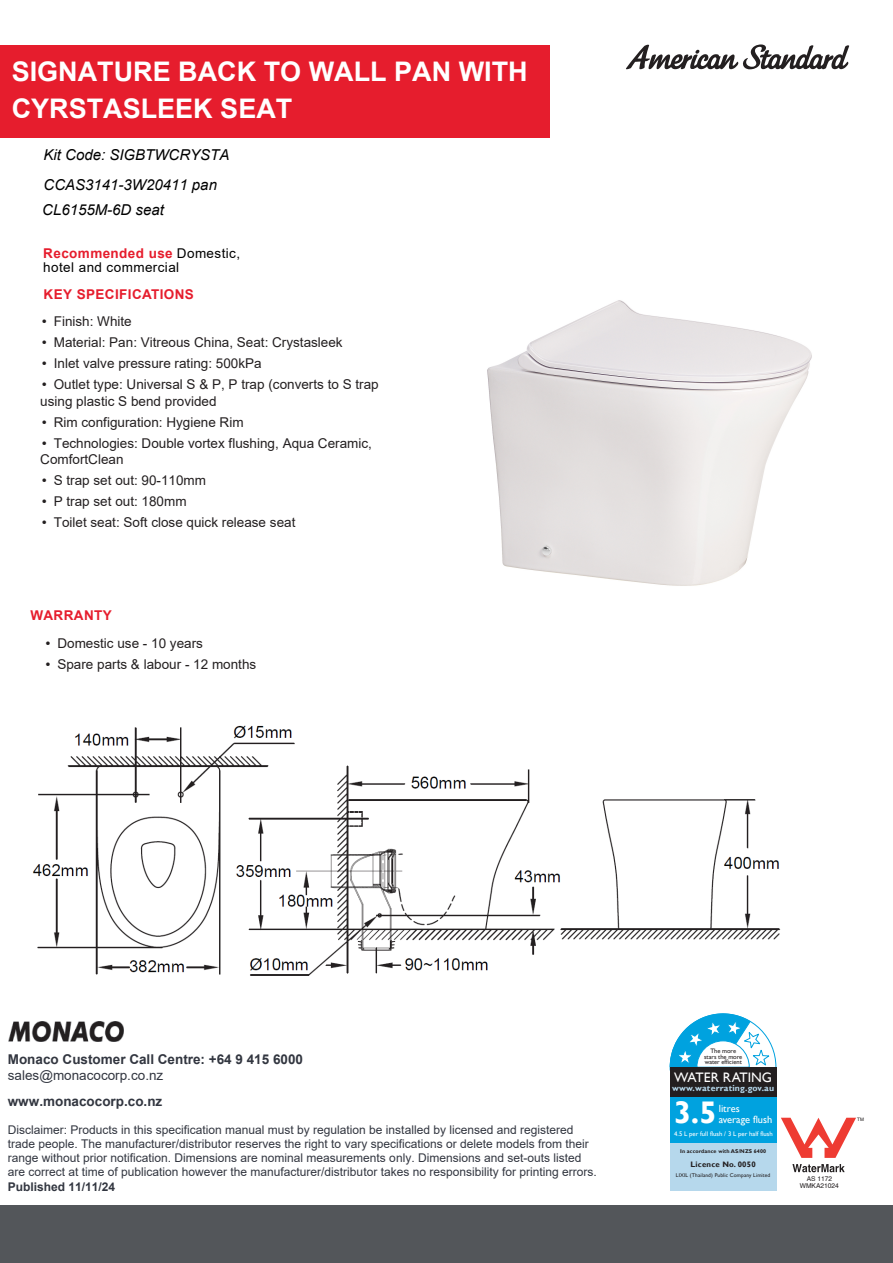
<style>
.page{position:relative;width:893px;height:1263px;background:#fff}
.page>*{position:absolute;margin:0;border:0;box-sizing:border-box;transform-origin:0 0}
.t1{font:700 31.2px "Gill Sans";color:#fff}
.t2{font:700 27px/37.2px "Arial";color:#fff}
.t3{font:italic 15px/24.5px "Arial";color:#000}
.t4{font:italic 15px "Arial";color:#000}
.t5{font:13.8px "Gill Sans";letter-spacing:-.01em;color:#fff}
.t6{font:13.5px/16.2px "Arial";color:#231f20}
.t7{font:13.5px/16.2px "Arial";color:#231f20}
.t8{font:700 13.5px "Arial";color:#323640}
.t9{font:13.5px/13.5px "Arial";letter-spacing:.03em;color:#000}
.t10{font:13.5px "Arial";color:#323640}
.t11{font:700 13.5px "Arial";letter-spacing:.03em;color:#e61d2d}
.t12{font:700 13.5px "Arial";letter-spacing:.03em;color:#e61d2d}
.t13{font:12px/14.1px "Arial";color:#323640}
.t14{font:700 12px "Arial";color:#323640}
.t15{font:10.35px/10.4px "Gill Sans";color:#fff}
.t16{font:700 8.7px "Gill Sans";letter-spacing:.02em;color:#b6d8ec}
.t17{font:700 7.95px "Gill Sans";letter-spacing:.02em;color:#231f20}
.t18{font:6.6px "Gill Sans";color:#fff}
.t19{font:6.6px "Helvetica";color:#231f20}
.t20{font:6.45px/5.4px "Gill Sans";letter-spacing:-.01em;color:#231f20;text-align:center}
.t21{font:5.4px "Gill Sans";letter-spacing:.02em;color:#231f20}
.t22{font:700 5.4px "Gill Sans";letter-spacing:.02em;color:#231f20}
.t23{font:4.65px "Helvetica";color:#231f20}
.s1{font-weight:700;color:#e61d2d}
.s2{font-family:"Gotham"}
.s3{font-style:inherit}
</style>
<div class="page">
<svg style="left:626px;top:44px;width:223px;height:25px"></svg>
<div style="left:0;top:1205px;width:893px;height:58px;background:#53565a"></div>
<div style="left:0;top:45px;width:549px;height:93px;background:#e61d2d"></div>
<svg style="left:781px;top:1118px;width:75px;height:40px"></svg>
<svg style="left:792px;top:1164px;width:53px;height:8px"></svg>
<div style="left:670px;top:1096px;width:106px;height:48px;background:#00a2df"></div>
<div style="left:670px;top:1144px;width:106px;height:47px;background:#b6d8ec"></div>
<div style="left:670px;top:1067px;width:106px;height:29px;background:#231f20"></div>
<svg style="left:670px;top:1014px;width:106px;height:53px"></svg>
<img style="left:487px;top:300px;width:325px;height:286px">
<img style="left:33px;top:725px;width:748px;height:251px">
<img style="left:8px;top:1022px;width:115px;height:20px">
<h2 class="t2" style="left:12px;top:53px;width:517px">SIGNATURE BACK TO WALL PAN WITH<br>CYRSTASLEEK SEAT</h2>
<p class="t4" style="left:44px;top:145px;width:187px">Kit Code: SIGBTWCRYSTA</p>
<p class="t3" style="left:42px;top:173px;width:176px">CCAS3141-3W20411 pan<br>CL6155M-6D seat</p>
<p class="t9" style="left:43px;top:246px;width:198px"><span class="s1">Recommended use</span> Domestic, hotel and commercial</p>
<p class="t11" style="left:44px;top:284px;width:152px">KEY SPECIFICATIONS</p>
<p class="t6" style="left:41px;top:313px;width:92px"><span class="s2">•</span> Finish: White</p>
<p class="t6" style="left:41px;top:334px;width:303px"><span class="s2">•</span> Material: Pan: Vitreous China, Seat: <span class="s3">Crystasleek</span></p>
<p class="t6" style="left:41px;top:355px;width:222px"><span class="s2">•</span> Inlet valve pressure rating: 500kPa</p>
<p class="t6" style="left:40px;top:376px;width:340px"><span class="s2">•</span> Outlet type: Universal S &amp; P, P trap (converts to S trap using plastic S bend provided</p>
<p class="t6" style="left:41px;top:414px;width:204px"><span class="s2">•</span> Rim configuration: Hygiene Rim</p>
<p class="t7" style="left:40px;top:435px;width:333px"><span class="s2">•</span> Technologies: Double vortex flushing, Aqua Ceramic,<br>ComfortClean</p>
<p class="t6" style="left:41px;top:472px;width:167px"><span class="s2">•</span> S trap set out: <span class="s3">90-110</span>mm</p>
<p class="t6" style="left:41px;top:493px;width:147px"><span class="s2">•</span> P trap set out: 180mm</p>
<p class="t6" style="left:41px;top:514px;width:256px"><span class="s2">•</span> Toilet seat: Soft close quick release seat</p>
<p class="t12" style="left:30px;top:606px;width:83px">WARRANTY</p>
<p class="t6" style="left:45px;top:635px;width:160px"><span class="s2">•</span> Domestic use - 10 years</p>
<p class="t6" style="left:45px;top:656px;width:213px"><span class="s2">•</span> Spare parts &amp; labour - 12 months</p>
<p class="t8" style="left:8px;top:1050px;width:297px">Monaco Customer Call Centre: +64 9 415 6000</p>
<p class="t10" style="left:8px;top:1066px;width:157px">sales@monacocorp.co.nz</p>
<p class="t8" style="left:8px;top:1091px;width:156px">www.monacocorp.co.nz</p>
<p class="t13" style="left:8px;top:1123px;width:590px">Disclaimer: Products in this specification manual must by regulation be installed by licensed and registered trade people. The manufacturer/distributor reserves the right to vary specifications or delete models from their range without prior notification. Dimensions are nominal measurements only. Dimensions and set-outs listed are correct at time of publication however the manufacturer/distributor takes no responsibility for printing errors.</p>
<p class="t14" style="left:8px;top:1178px;width:109px">Published 11/11/24</p>
<p class="t20" style="left:704px;top:1048px;width:40px">The more stars the more water efficient</p>
<p class="t5" style="left:674px;top:1069px;width:99px">WATER RATING</p>
<p class="t16" style="left:672px;top:1083px;width:104px">www.waterrating.gov.au</p>
<h1 class="t1" style="left:674px;top:1093px;width:44px">3.5</h1>
<p class="t15" style="left:719px;top:1104px;width:55px">litres average flush</p>
<p class="t18" style="left:674px;top:1130px;width:100px">4.5 L per full flush / 3 L per half flush</p>
<p class="t22" style="left:680px;top:1148px;width:88px">In accordance with AS/NZS 6400</p>
<p class="t17" style="left:691px;top:1160px;width:67px">Licence No. 0050</p>
<p class="t21" style="left:676px;top:1172px;width:96px">LIXIL (Thailand) Public Company Limited</p>
<p class="t23" style="left:857px;top:1117px;width:8px">TM</p>
<p class="t19" style="left:807px;top:1174px;width:27px">AS 1172</p>
<p class="t19" style="left:800px;top:1181px;width:41px">WMKA21024</p>
</div>
